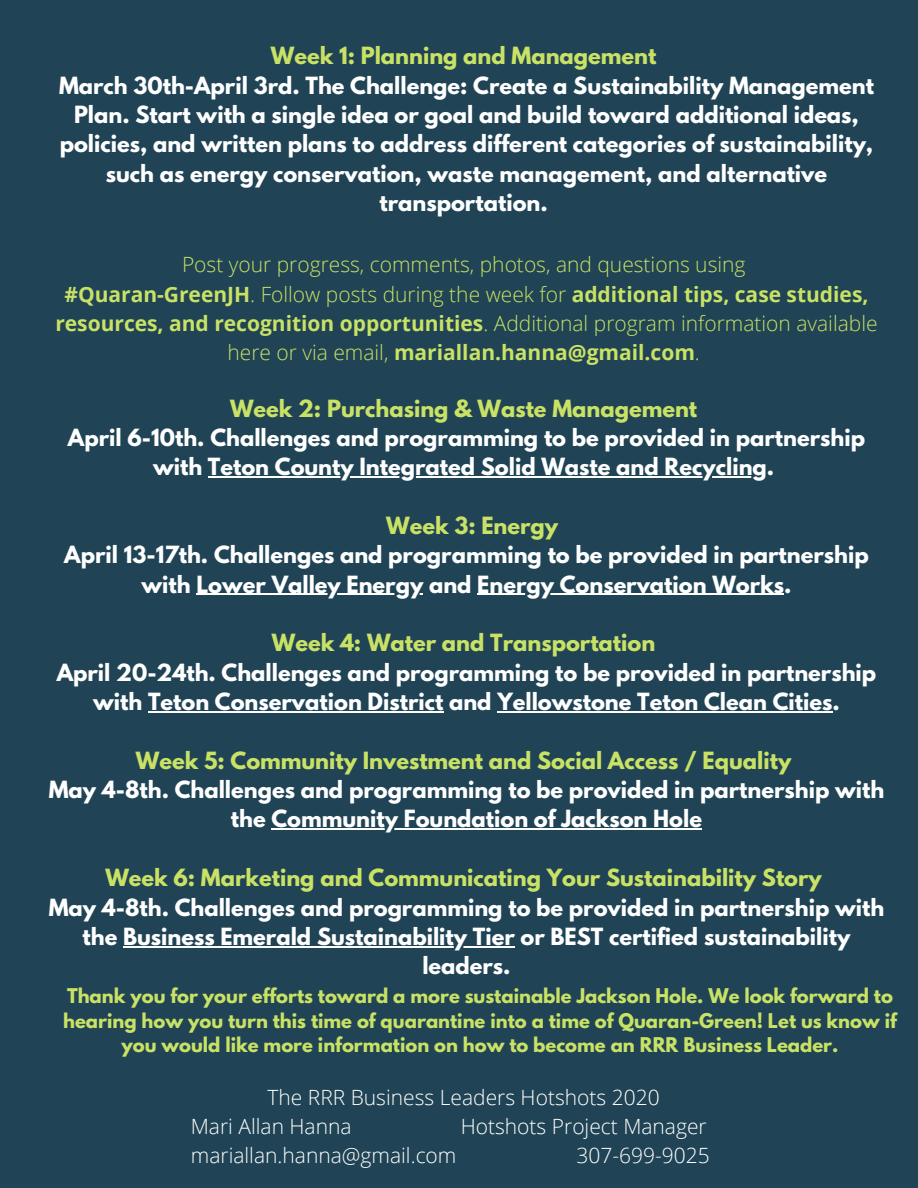
<style>
.page{position:relative;width:918px;height:1188px;background:#204455}
.page>*{position:absolute;margin:0;border:0;box-sizing:border-box;transform-origin:0 0}
.t1{font:700 21px/29.4px "League Spartan";color:#fff;text-align:center}
.t2{font:300 21px/29.4px "Open Sans";color:#c9e265;text-align:center}
.t3{font:700 21px "League Spartan";color:#c9e265}
.t4{font:300 21px/29.1px "Open Sans";color:#fff}
.t5{font:700 18px/24.8px "League Spartan";color:#c9e265;text-align:center}
.s1{font-weight:700}
</style>
<div class="page">
<hr style="left:208px;top:476px;width:559px;height:2px;background:#fff">
<hr style="left:196px;top:594px;width:227px;height:1px;background:#fff">
<hr style="left:477px;top:594px;width:307px;height:1px;background:#fff">
<hr style="left:148px;top:711px;width:295px;height:1px;background:#fff">
<hr style="left:497px;top:711px;width:335px;height:1px;background:#fff">
<hr style="left:272px;top:829px;width:430px;height:1px;background:#fff">
<hr style="left:123px;top:946px;width:392px;height:1px;background:#fff">
<p class="t3" style="left:271px;top:45px;width:387px">Week 1: Planning and Management</p>
<p class="t1" style="left:59px;top:73px;width:816px">March 30th-April 3rd. The Challenge: Create a Sustainability Management Plan. Start with a single idea or goal and build toward additional ideas, policies, and written plans to address different categories of sustainability, such as energy conservation, waste management, and alternative transportation.</p>
<p class="t2" style="left:55px;top:249px;width:824px">Post your progress, comments, photos, and questions using<br><span class="s1">#Quaran-GreenJH</span>. Follow posts during the week for <span class="s1">additional tips, case studies, resources, and recognition opportunities</span>. Additional program information available here or via email, <span class="s1">mariallan.hanna@gmail.com</span>.</p>
<p class="t3" style="left:230px;top:398px;width:469px">Week 2: Purchasing &amp; Waste Management</p>
<p class="t1" style="left:68px;top:425px;width:799px">April 6-10th. Challenges and programming to be provided in partnership with Teton County Integrated Solid Waste and Recycling.</p>
<p class="t3" style="left:386px;top:515px;width:173px">Week 3: Energy</p>
<p class="t1" style="left:64px;top:543px;width:806px">April 13-17th. Challenges and programming to be provided in partnership with Lower Valley Energy and Energy Conservation Works.</p>
<p class="t3" style="left:272px;top:632px;width:385px">Week 4: Water and Transportation</p>
<p class="t1" style="left:57px;top:660px;width:821px">April 20-24th. Challenges and programming to be provided in partnership with Teton Conservation District and Yellowstone Teton Clean Cities.</p>
<p class="t3" style="left:136px;top:750px;width:657px">Week 5: Community Investment and Social Access / Equality</p>
<p class="t1" style="left:49px;top:778px;width:837px">May 4-8th. Challenges and programming to be provided in partnership with the Community Foundation of Jackson Hole</p>
<p class="t3" style="left:105px;top:867px;width:718px">Week 6: Marketing and Communicating Your Sustainability Story</p>
<p class="t1" style="left:49px;top:895px;width:837px">May 4-8th. Challenges and programming to be provided in partnership with the Business Emerald Sustainability Tier or BEST certified sustainability leaders.</p>
<p class="t5" style="left:63px;top:986px;width:835px">Thank you for your efforts toward a more sustainable Jackson Hole. We look forward to hearing how you turn this time of quarantine into a time of Quaran-Green! Let us know if you would like more information on how to become an RRR Business Leader.</p>
<p class="t4" style="left:191px;top:1082px;width:470px;text-indent:77px">The RRR Business Leaders Hotshots 2020<br>Mari Allan Hanna</p>
<p class="t4" style="left:461px;top:1111px;width:248px">Hotshots Project Manager</p>
<p class="t4" style="left:191px;top:1140px;width:267px">mariallan.hanna@gmail.com</p>
<p class="t4" style="left:576px;top:1140px;width:135px">307-699-9025</p>
</div>
